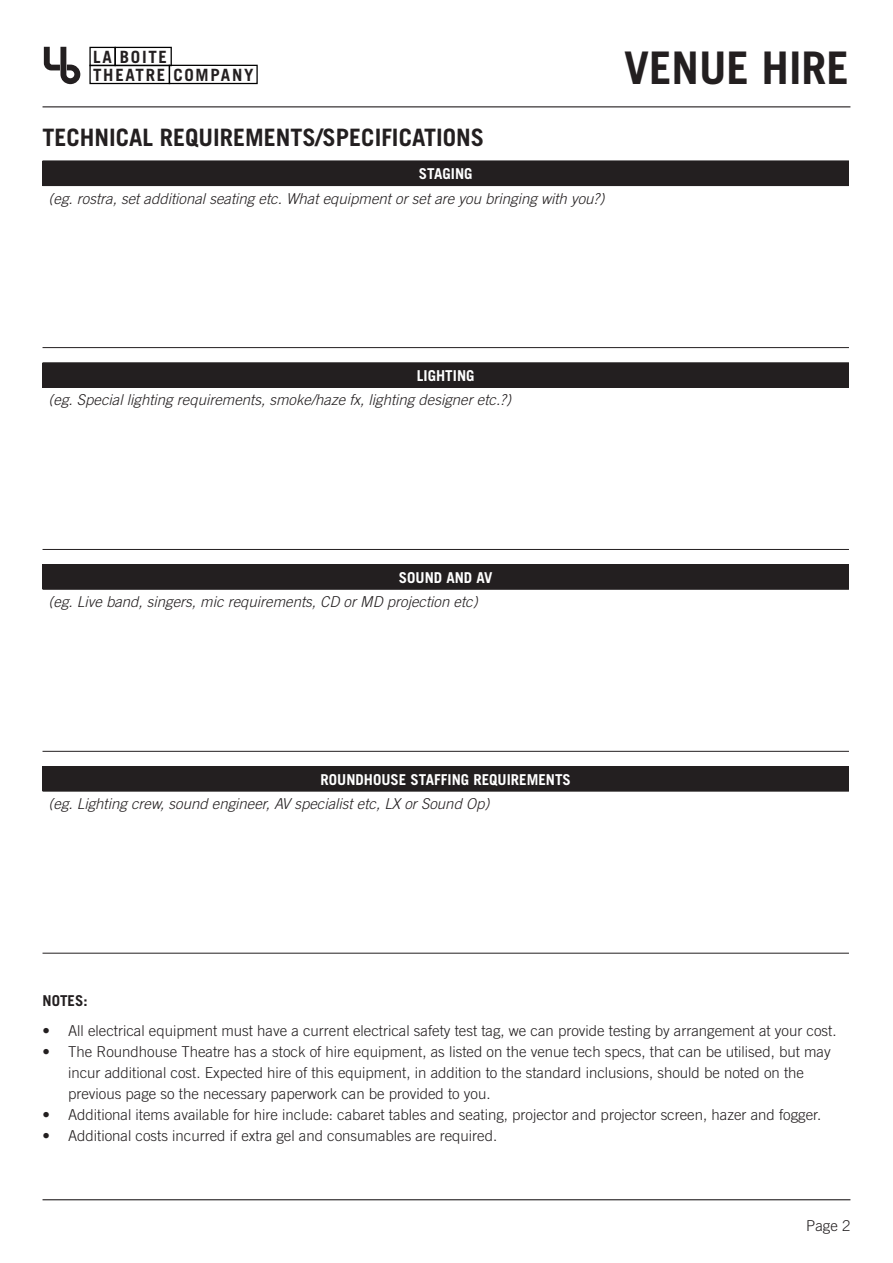
<style>
.page{position:relative;width:893px;height:1263px;background:#fff}
.page>*{position:absolute;margin:0;border:0;box-sizing:border-box;transform-origin:0 0}
.t1{font:700 45px "Trade Gothic";color:#231f20}
.Copy{font:700 24px "Trade Gothic";color:#231f20}
.t2{font:700 16.95px/18px "Trade Gothic";letter-spacing:.1em;color:#231f20}
.t3{font:300 15px/21px "Trade Gothic";color:#231f20}
.Copy-2{font:italic 300 15px "Trade Gothic";color:#231f20}
.Copy-3{font:700 15px "Trade Gothic";color:#fff}
.Copy-4{font:700 15px "Trade Gothic";color:#231f20}
</style>
<div class="page">
<hr style="left:43px;top:1199px;width:807px;height:1px;background:#231f20">
<hr style="left:43px;top:106px;width:807px;height:1px;background:#231f20">
<svg style="left:44px;top:47px;width:36px;height:37px"></svg>
<div style="left:115px;top:47px;width:57px;height:19px;border:1px solid #000"></div>
<div style="left:169px;top:65px;width:89px;height:19px;border:1px solid #000"></div>
<div style="left:89px;top:47px;width:27px;height:19px;border:1px solid #000"></div>
<div style="left:89px;top:65px;width:81px;height:19px;border:1px solid #000"></div>
<div style="left:43px;top:161px;width:806px;height:24px;background:#231f20"></div>
<hr style="left:43px;top:160px;width:806px;height:2px;background:#231f20">
<hr style="left:43px;top:185px;width:806px;height:1px;background:#231f20">
<hr style="left:43px;top:347px;width:806px;height:1px;background:#231f20">
<div style="left:43px;top:363px;width:806px;height:24px;background:#231f20"></div>
<hr style="left:43px;top:362px;width:806px;height:2px;background:#231f20">
<hr style="left:43px;top:386px;width:806px;height:2px;background:#231f20">
<hr style="left:43px;top:549px;width:806px;height:1px;background:#231f20">
<div style="left:43px;top:565px;width:806px;height:24px;background:#231f20"></div>
<hr style="left:43px;top:564px;width:806px;height:2px;background:#231f20">
<hr style="left:43px;top:588px;width:806px;height:2px;background:#231f20">
<hr style="left:43px;top:751px;width:806px;height:1px;background:#231f20">
<div style="left:43px;top:767px;width:806px;height:24px;background:#231f20"></div>
<hr style="left:43px;top:766px;width:806px;height:1px;background:#231f20">
<hr style="left:43px;top:790px;width:806px;height:2px;background:#231f20">
<hr style="left:43px;top:953px;width:806px;height:1px;background:#231f20">
<p class="t2" style="left:93px;top:47px;width:162px">LA BOITE<br>THEATRE COMPANY</p>
<p class="Copy" style="left:43px;top:123px;width:443px">TECHNICAL REQUIREMENTS/SPECIFICATIONS</p>
<p class="Copy-3" style="left:419px;top:165px;width:55px">STAGING</p>
<p class="Copy-2" style="left:49px;top:189px;width:557px">(eg. rostra, set additional seating etc. What equipment or set are you bringing with you?)</p>
<h1 class="t1" style="left:624px;top:40px;width:227px">VENUE HIRE</h1>
<p class="Copy-3" style="left:417px;top:367px;width:59px">LIGHTING</p>
<p class="Copy-2" style="left:49px;top:391px;width:464px">(eg. Special lighting requirements, smoke/haze fx, lighting designer etc.?)</p>
<p class="Copy-3" style="left:399px;top:568px;width:95px">SOUND AND AV</p>
<p class="Copy-2" style="left:49px;top:593px;width:431px">(eg. Live band, singers, mic requirements, CD or MD projection etc)</p>
<p class="Copy-3" style="left:321px;top:770px;width:252px">ROUNDHOUSE STAFFING REQUIREMENTS</p>
<p class="Copy-2" style="left:49px;top:795px;width:442px">(eg. Lighting crew, sound engineer, AV specialist etc, LX or Sound Op)</p>
<p class="Copy-4" style="left:43px;top:992px;width:47px">NOTES:</p>
<p class="t3" style="left:43px;top:1020px;width:795px">• All electrical equipment must have a current electrical safety test tag, we can provide testing by arrangement at your cost.</p>
<p class="t3" style="left:68px;top:1041px;width:764px;text-indent:-26px">• The Roundhouse Theatre has a stock of hire equipment, as listed on the venue tech specs, that can be utilised, but may incur additional cost. Expected hire of this equipment, in addition to the standard inclusions, should be noted on the previous page so the necessary paperwork can be provided to you.</p>
<p class="t3" style="left:43px;top:1104px;width:780px">• Additional items available for hire include: cabaret tables and seating, projector and projector screen, hazer and fogger.</p>
<p class="t3" style="left:43px;top:1125px;width:456px">• Additional costs incurred if extra gel and consumables are required.</p>
<p class="t3" style="left:806px;top:1215px;width:46px">Page 2</p>
</div>
